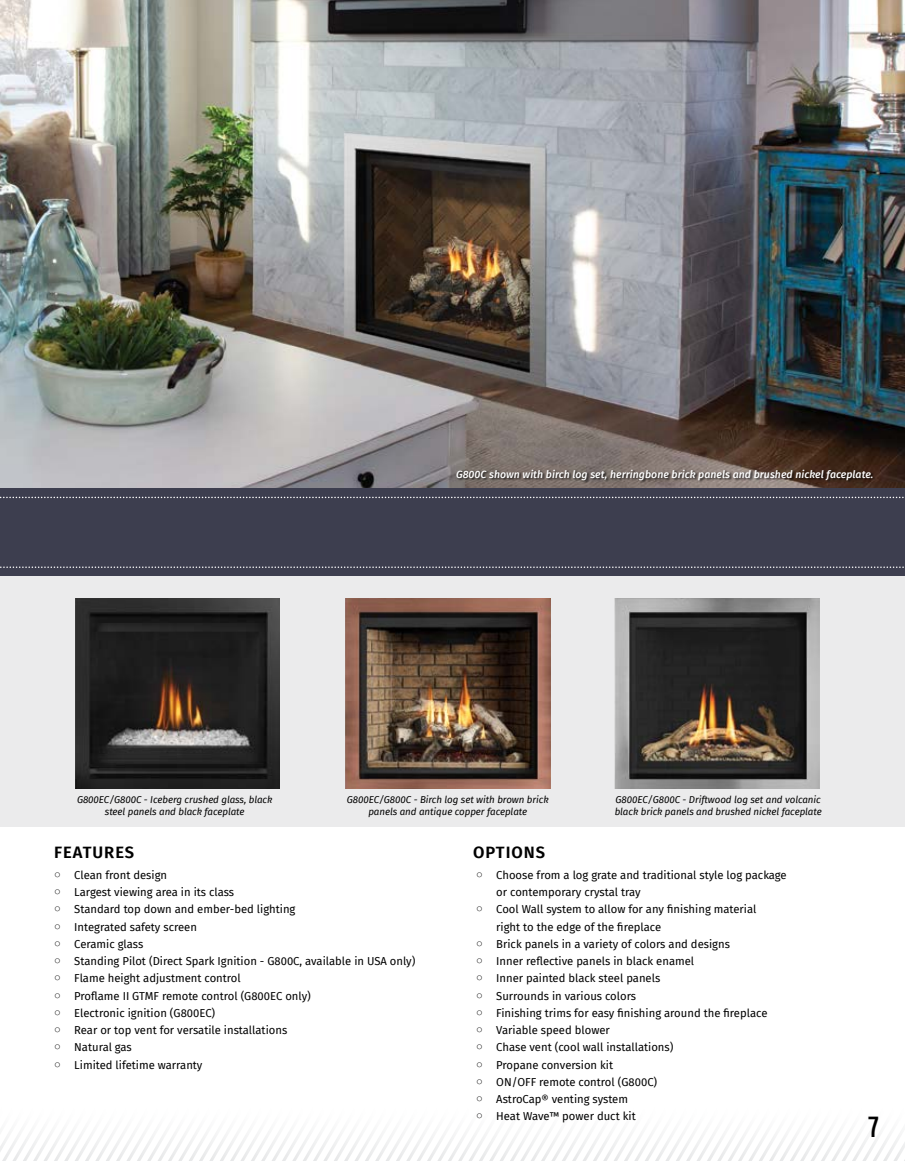
<style>
.page{position:relative;width:905px;height:1161px;background:#fff}
.page>*{position:absolute;margin:0;border:0;box-sizing:border-box;transform-origin:0 0}
.t1{font:500 30px "Khand";color:#000}
.t2{font:600 16.5px "Fira Sans";letter-spacing:.06em;color:#000}
.t3{font:11.25px/17.2px "Fira Sans";color:#000}
.t4{font:italic 500 10.5px "Fira Sans";letter-spacing:.005em;color:#fff}
.t5{font:italic 9.75px/12px "Fira Sans";letter-spacing:-.005em;color:#000;text-align:center}
.s1{font-family:"Arial Unicode MS"}
</style>
<div class="page">
<svg style="left:0;top:1134px;width:904px;height:27px"></svg>
<img style="left:1px;top:0;width:903px;height:488px">
<div style="left:0;top:541px;width:904px;height:286px;background:#ebebec"></div>
<img style="left:75px;top:599px;width:205px;height:190px">
<img style="left:614px;top:599px;width:205px;height:190px">
<img style="left:345px;top:599px;width:205px;height:190px">
<img style="left:0;top:0;width:1px;height:506px">
<div style="left:0;top:488px;width:904px;height:88px;background:#3d3e4f"></div>
<svg style="left:0;top:566px;width:905px;height:2px"></svg>
<svg style="left:0;top:497px;width:905px;height:1px"></svg>
<div style="left:456px;top:469px;width:420px;height:15px;background:#000;opacity:.75"></div>
<p class="t4" style="left:456px;top:466px;width:419px">G800C shown with birch log set, herringbone brick panels and brushed nickel faceplate.</p>
<p class="t5" style="left:77px;top:794px;width:197px">G800EC/G800C - Iceberg crushed glass, black steel panels and black faceplate</p>
<p class="t5" style="left:347px;top:794px;width:203px">G800EC/G800C - Birch log set with brown brick panels and antique copper faceplate</p>
<p class="t5" style="left:614px;top:794px;width:208px;text-align:left">G800EC/G800C - Driftwood log set and volcanic black brick panels and brushed nickel faceplate</p>
<h2 class="t2" style="left:54px;top:839px;width:82px">FEATURES</h2>
<h2 class="t2" style="left:473px;top:839px;width:74px">OPTIONS</h2>
<p class="t3" style="left:54px;top:866px;width:115px"><span class="s1">○</span> Clean front design</p>
<p class="t3" style="left:54px;top:883px;width:182px"><span class="s1">○</span> Largest viewing area in its class</p>
<p class="t3" style="left:54px;top:901px;width:243px"><span class="s1">○</span> Standard top down and ember-bed lighting</p>
<p class="t3" style="left:54px;top:918px;width:144px"><span class="s1">○</span> Integrated safety screen</p>
<p class="t3" style="left:54px;top:935px;width:91px"><span class="s1">○</span> Ceramic glass</p>
<p class="t3" style="left:54px;top:952px;width:363px"><span class="s1">○</span> Standing Pilot (Direct Spark Ignition - G800C, available in USA only)</p>
<p class="t3" style="left:54px;top:970px;width:188px"><span class="s1">○</span> Flame height adjustment control</p>
<p class="t3" style="left:54px;top:987px;width:258px"><span class="s1">○</span> Proflame II GTMF remote control (G800EC only)</p>
<p class="t3" style="left:54px;top:1004px;width:163px"><span class="s1">○</span> Electronic ignition (G800EC)</p>
<p class="t3" style="left:54px;top:1021px;width:235px"><span class="s1">○</span> Rear or top vent for versatile installations</p>
<p class="t3" style="left:54px;top:1039px;width:79px"><span class="s1">○</span> Natural gas</p>
<p class="t3" style="left:54px;top:1056px;width:150px"><span class="s1">○</span> Limited lifetime warranty</p>
<p class="t3" style="left:496px;top:866px;width:292px;text-indent:-20px"><span class="s1">○</span> Choose from a log grate and traditional style log package or contemporary crystal tray</p>
<p class="t3" style="left:496px;top:901px;width:262px;text-indent:-20px"><span class="s1">○</span> Cool Wall system to allow for any finishing material right to the edge of the fireplace</p>
<p class="t3" style="left:476px;top:935px;width:255px"><span class="s1">○</span> Brick panels in a variety of colors and designs</p>
<p class="t3" style="left:476px;top:952px;width:220px"><span class="s1">○</span> Inner reflective panels in black enamel</p>
<p class="t3" style="left:476px;top:970px;width:186px"><span class="s1">○</span> Inner painted black steel panels</p>
<p class="t3" style="left:476px;top:987px;width:161px"><span class="s1">○</span> Surrounds in various colors</p>
<p class="t3" style="left:476px;top:1004px;width:293px"><span class="s1">○</span> Finishing trims for easy finishing around the fireplace</p>
<p class="t3" style="left:476px;top:1021px;width:135px"><span class="s1">○</span> Variable speed blower</p>
<p class="t3" style="left:476px;top:1039px;width:199px"><span class="s1">○</span> Chase vent (cool wall installations)</p>
<p class="t3" style="left:476px;top:1056px;width:139px"><span class="s1">○</span> Propane conversion kit</p>
<p class="t3" style="left:476px;top:1073px;width:183px"><span class="s1">○</span> ON/OFF remote control (G800C)</p>
<p class="t3" style="left:476px;top:1090px;width:153px"><span class="s1">○</span> AstroCap® venting system</p>
<p class="t3" style="left:476px;top:1107px;width:161px"><span class="s1">○</span> Heat Wave™ power duct kit</p>
<h1 class="t1" style="left:868px;top:1108px;width:12px">7</h1>
</div>
